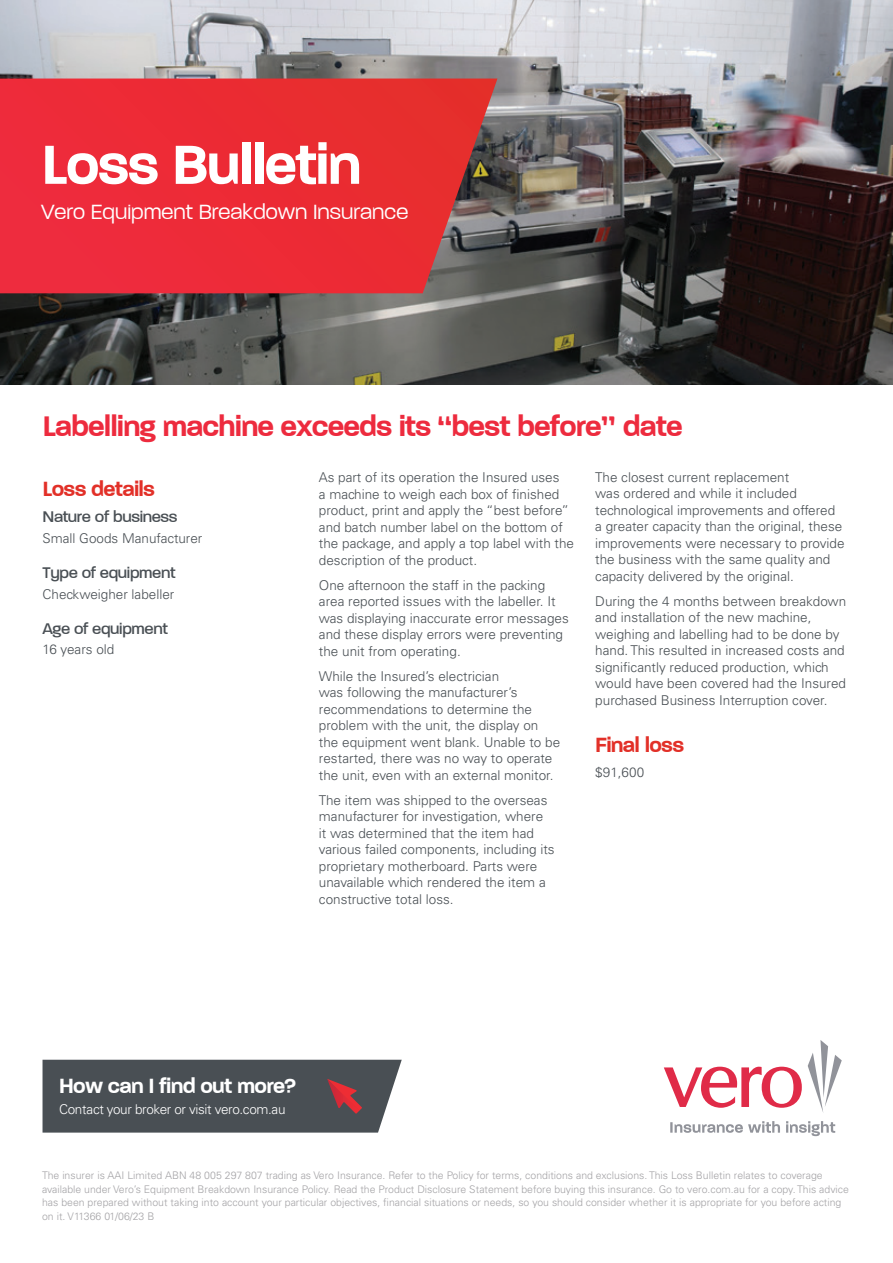
<style>
.page{position:relative;width:893px;height:1263px;background:#fff}
.page>*{position:absolute;margin:0;border:0;box-sizing:border-box;transform-origin:0 0}
.t1{font:600 64.5px "V Paralucent";letter-spacing:-.03em;color:#fff}
.t2{font:600 33px "V Paralucent";letter-spacing:-.03em;color:#ed2b3e}
.t3{font:300 24px "V Paralucent";color:#fff}
.t4{font:600 24px "V Paralucent";letter-spacing:-.03em;color:#e23028}
.t5{font:600 24px "V Paralucent";letter-spacing:-.03em;color:#fff}
.t6{font:500 18px "V Paralucent";letter-spacing:-.02em;color:#494f54}
.t7{font:300 13.5px/16.5px "Univers LT Std";color:#494f54}
.t8{font:300 13.5px "Univers LT Std";letter-spacing:-.025em;color:#fff}
.t9{font:300 10.5px/13.5px "Univers LT Std";color:#a4a3a6}
</style>
<div class="page">
<img style="left:0;top:0;width:893px;height:385px">
<svg style="left:0;top:79px;width:497px;height:214px;background:#e12f38"></svg>
<div style="left:43px;top:1060px;width:359px;height:72px;background:#494f54"></div>
<svg style="left:808px;top:1040px;width:34px;height:73px"></svg>
<svg style="left:664px;top:1067px;width:138px;height:41px"></svg>
<svg style="left:670px;top:1121px;width:165px;height:15px"></svg>
<h1 class="t1" style="left:41px;top:129px;width:322px">Loss Bulletin</h1>
<h3 class="t3" style="left:41px;top:199px;width:369px">Vero Equipment Breakdown Insurance</h3>
<h2 class="t2" style="left:43px;top:408px;width:642px">Labelling machine exceeds its “best before” date</h2>
<h3 class="t4" style="left:43px;top:475px;width:114px">Loss details</h3>
<h3 class="t6" style="left:43px;top:507px;width:137px">Nature of business</h3>
<p class="t7" style="left:43px;top:530px;width:161px">Small Goods Manufacturer</p>
<h3 class="t6" style="left:43px;top:563px;width:135px">Type of equipment</h3>
<p class="t7" style="left:43px;top:585px;width:133px">Checkweigher labeller</p>
<h3 class="t6" style="left:43px;top:618px;width:127px">Age of equipment</h3>
<p class="t7" style="left:43px;top:641px;width:73px">16 years old</p>
<p class="t7" style="left:319px;top:469px;width:257px">As part of its operation the Insured uses<br>a machine to weigh each box of finished product, print and apply the “best before” and batch number label on the bottom of the package, and apply a top label with the description of the product.</p>
<p class="t7" style="left:319px;top:576px;width:251px">One afternoon the staff in the packing area reported issues with the labeller. It was displaying inaccurate error messages and these display errors were preventing the unit from operating.</p>
<p class="t7" style="left:319px;top:667px;width:243px">While the Insured’s electrician<br>was following the manufacturer’s recommendations to determine the problem with the unit, the display on the equipment went blank. Unable to be restarted, there was no way to operate the unit, even with an external monitor.</p>
<p class="t7" style="left:319px;top:791px;width:237px">The item was shipped to the overseas manufacturer for investigation, where<br>it was determined that the item had various failed components, including its proprietary motherboard. Parts were unavailable which rendered the item a constructive total loss.</p>
<p class="t7" style="left:595px;top:469px;width:251px">The closest current replacement<br>was ordered and while it included technological improvements and offered a greater capacity than the original, these improvements were necessary to provide the business with the same quality and capacity delivered by the original.</p>
<p class="t7" style="left:595px;top:593px;width:253px">During the 4 months between breakdown and installation of the new machine, weighing and labelling had to be done by hand. This resulted in increased costs and significantly reduced production, which would have been covered had the Insured purchased Business Interruption cover.</p>
<h3 class="t4" style="left:595px;top:732px;width:90px">Final loss</h3>
<p class="t7" style="left:595px;top:764px;width:51px">$91,600</p>
<h3 class="t5" style="left:59px;top:1072px;width:239px">How can I find out more?</h3>
<p class="t8" style="left:59px;top:1101px;width:228px">Contact your broker or visit vero.com.au</p>
<p class="t9" style="left:42px;top:1169px;width:808px">The insurer is AAI Limited ABN 48 005 297 807 trading as Vero Insurance. Refer to the Policy for terms, conditions and exclusions. This Loss Bulletin relates to coverage available under Vero’s Equipment Breakdown Insurance Policy. Read the Product Disclosure Statement before buying this insurance. Go to vero.com.au for a copy. This advice has been prepared without taking into account your particular objectives, financial situations or needs, so you should consider whether it is appropriate for you before acting on it. V11366 01/06/23 B</p>
</div>
